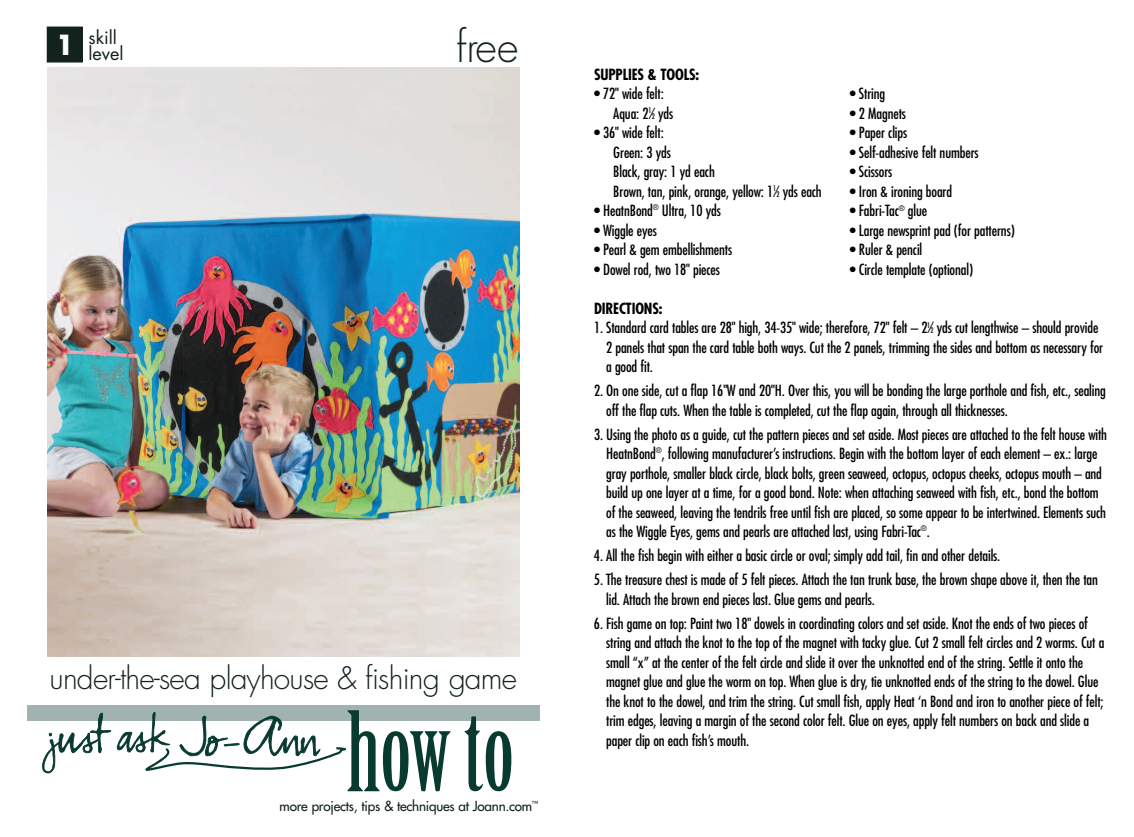
<style>
.page{position:relative;width:1134px;height:837px;background:#fff}
.page>*{position:absolute;margin:0;border:0;box-sizing:border-box;transform-origin:0 0}
.t1{font:300 42px "Futura";color:#12221c}
.t2{font:300 30px "Futura";letter-spacing:-.025em;color:#12221c}
.t3{font:700 27px "Futura";color:#fff}
.t4{font:18px/16.5px "Futura";color:#12221c}
.t5{font:condensed 15px/19.5px "Futura";letter-spacing:-.01em;color:#000}
.t6{font:700 condensed 15px "Futura";letter-spacing:-.01em;color:#000}
.t7{font:13.5px "Futura";letter-spacing:-.015em;color:#12221c}
.s1{font-size:7.5px}
</style>
<div class="page">
<div style="left:27px;top:705px;width:513px;height:16px;background:#a1b3b0"></div>
<img style="left:47px;top:68px;width:473px;height:588px">
<svg style="left:42px;top:713px;width:69px;height:60px"></svg>
<div style="left:47px;top:27px;width:35px;height:35px;background:#12221c"></div>
<svg style="left:117px;top:710px;width:334px;height:81px"></svg>
<svg style="left:464px;top:716px;width:47px;height:75px"></svg>
<h3 class="t3" style="left:56px;top:33px;width:20px">1</h3>
<h1 class="t1" style="left:456px;top:27px;width:63px">free</h1>
<p class="t4" style="left:89px;top:30px;width:37px">skill level</p>
<h2 class="t2" style="left:50px;top:664px;width:469px">under-the-sea playhouse &amp; fishing game</h2>
<p class="t7" style="left:280px;top:799px;width:260px">more projects, tips &amp; techniques at Joann.com<sup>™</sup></p>
<p class="t6" style="left:594px;top:67px;width:107px">SUPPLIES &amp; TOOLS:</p>
<p class="t5" style="left:613px;top:85px;width:61px;text-indent:-19px">• 72" wide felt:<br>Aqua: 2<sup>1</sup>⁄<span class="s1">2</span> yds</p>
<p class="t5" style="left:613px;top:124px;width:210px;text-indent:-19px">• 36" wide felt:<br>Green: 3 yds<br>Black, gray: 1 yd each<br>Brown, tan, pink, orange, yellow: 1<sup>1</sup>⁄<span class="s1">2</span> yds each</p>
<p class="t5" style="left:594px;top:202px;width:128px">• HeatnBond<sup>®</sup> Ultra, 10 yds</p>
<p class="t5" style="left:594px;top:221px;width:65px">• Wiggle eyes</p>
<p class="t5" style="left:594px;top:241px;width:140px">• Pearl &amp; gem embellishments</p>
<p class="t5" style="left:594px;top:260px;width:128px">• Dowel rod, two 18" pieces</p>
<p class="t6" style="left:594px;top:301px;width:70px">DIRECTIONS:</p>
<p class="t5" style="left:606px;top:319px;width:499px;text-indent:-12px">1. Standard card tables are 28" high, 34-35" wide; therefore, 72" felt – 2<sup>1</sup>⁄<span class="s1">2</span> yds cut lengthwise – should provide<br>2 panels that span the card table both ways. Cut the 2 panels, trimming the sides and bottom as necessary for a good fit.</p>
<p class="t5" style="left:606px;top:382px;width:501px;text-indent:-12px">2. On one side, cut a flap 16"W and 20"H. Over this, you will be bonding the large porthole and fish, etc., sealing off the flap cuts. When the table is completed, cut the flap again, through all thicknesses.</p>
<p class="t5" style="left:606px;top:425px;width:502px;text-indent:-12px">3. Using the photo as a guide, cut the pattern pieces and set aside. Most pieces are attached to the felt house with HeatnBond<sup>®</sup>, following manufacturer’s instructions. Begin with the bottom layer of each element – ex.: large gray porthole, smaller black circle, black bolts, green seaweed, octopus, octopus cheeks, octopus mouth – and build up one layer at a time, for a good bond. Note: when attaching seaweed with fish, etc., bond the bottom of the seaweed, leaving the tendrils free until fish are placed, so some appear to be intertwined. Elements such as the Wiggle Eyes, gems and pearls are attached last, using Fabri-Tac<sup>®</sup>.</p>
<p class="t5" style="left:594px;top:547px;width:408px">4. All the fish begin with either a basic circle or oval; simply add tail, fin and other details.</p>
<p class="t5" style="left:606px;top:571px;width:493px;text-indent:-12px">5. The treasure chest is made of 5 felt pieces. Attach the tan trunk base, the brown shape above it, then the tan lid. Attach the brown end pieces last. Glue gems and pearls.</p>
<p class="t5" style="left:606px;top:614px;width:500px;text-indent:-12px">6. Fish game on top: Paint two 18" dowels in coordinating colors and set aside. Knot the ends of two pieces of string and attach the knot to the top of the magnet with tacky glue. Cut 2 small felt circles and 2 worms. Cut a small “x” at the center of the felt circle and slide it over the unknotted end of the string. Settle it onto the magnet glue and glue the worm on top. When glue is dry, tie unknotted ends of the string to the dowel. Glue the knot to the dowel, and trim the string. Cut small fish, apply Heat ‘n Bond and iron to another piece of felt; trim edges, leaving a margin of the second color felt. Glue on eyes, apply felt numbers on back and slide a paper clip on each fish’s mouth.</p>
<p class="t5" style="left:850px;top:85px;width:37px">• String</p>
<p class="t5" style="left:850px;top:104px;width:58px">• 2 Magnets</p>
<p class="t5" style="left:850px;top:124px;width:59px">• Paper clips</p>
<p class="t5" style="left:850px;top:143px;width:130px">• Self-adhesive felt numbers</p>
<p class="t5" style="left:850px;top:163px;width:44px">• Scissors</p>
<p class="t5" style="left:850px;top:182px;width:104px">• Iron &amp; ironing board</p>
<p class="t5" style="left:850px;top:202px;width:79px">• Fabri-Tac<sup>®</sup> glue</p>
<p class="t5" style="left:850px;top:221px;width:166px">• Large newsprint pad (for patterns)</p>
<p class="t5" style="left:850px;top:241px;width:74px">• Ruler &amp; pencil</p>
<p class="t5" style="left:850px;top:260px;width:125px">• Circle template (optional)</p>
</div>
